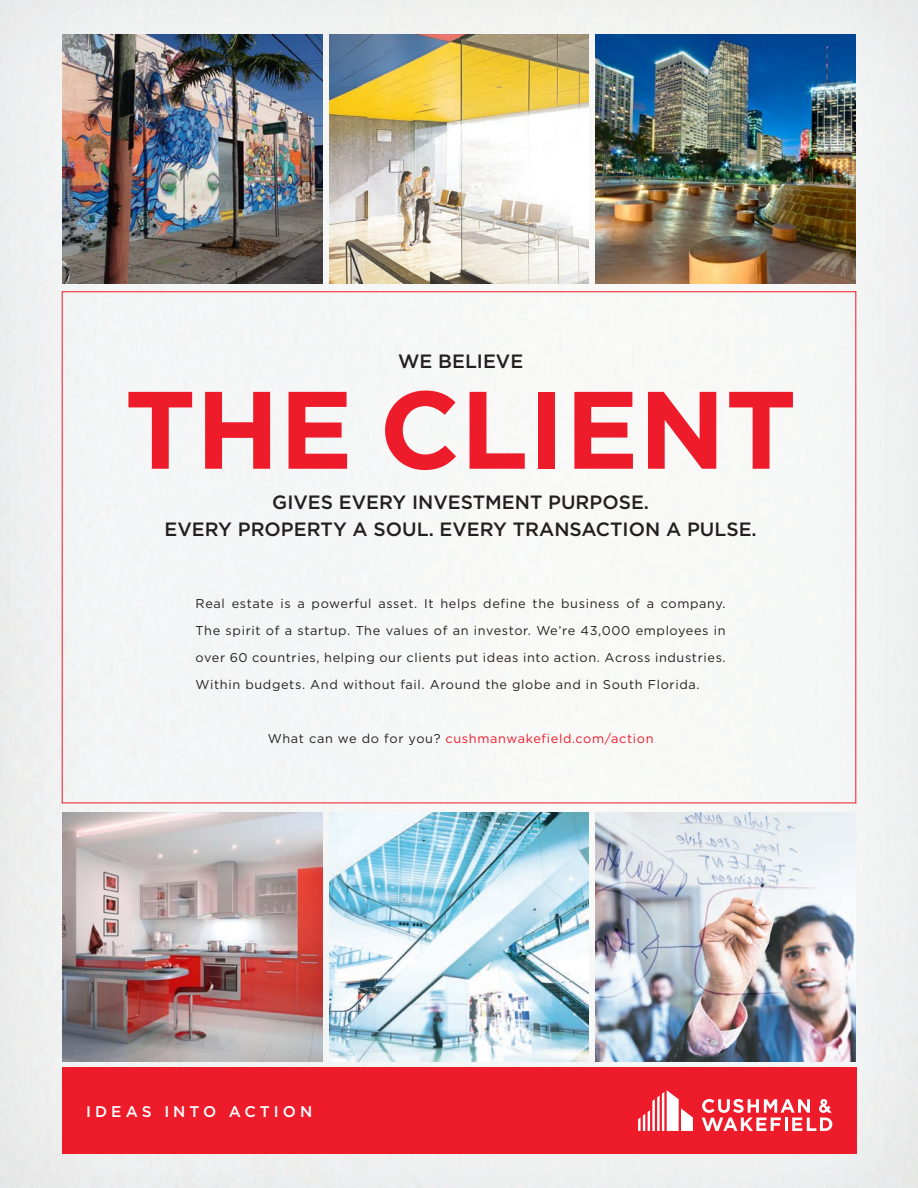
<style>
.page{position:relative;width:918px;height:1188px;background:#f5f6f6}
.page>*{position:absolute;margin:0;border:0;box-sizing:border-box;transform-origin:0 0}
.t1{font:700 109.8px "Gotham";color:#ee1b2a}
.t2{font:500 19.2px/27.2px "Gotham";color:#231f20;text-align:center}
.t3{font:500 15.45px "Gotham";letter-spacing:.26em;color:#fff}
.t4{font:12.75px/27.2px "Gotham";letter-spacing:.05em;color:#231f20;text-align:justify}
.t5{font:12.75px "Gotham";letter-spacing:.05em;color:#ee1b2a}
.s1{color:#231f20}
</style>
<div class="page">
<div style="left:62px;top:1068px;width:794px;height:86px;background:#ee1b2a"></div>
<svg style="left:638px;top:1090px;width:55px;height:41px"></svg>
<svg style="left:702px;top:1099px;width:130px;height:32px"></svg>
<img style="left:62px;top:34px;width:260px;height:249px">
<img style="left:329px;top:34px;width:260px;height:249px">
<img style="left:596px;top:34px;width:260px;height:249px">
<img style="left:62px;top:812px;width:260px;height:249px">
<img style="left:329px;top:812px;width:260px;height:249px">
<img style="left:596px;top:812px;width:260px;height:249px">
<p class="t2" style="left:398px;top:348px;width:127px">WE BELIEVE</p>
<p class="t1" style="left:125px;top:357px;width:673px">THE CLIENT</p>
<p class="t2" style="left:165px;top:488px;width:594px">GIVES EVERY INVESTMENT PURPOSE.<br>EVERY PROPERTY A SOUL. EVERY TRANSACTION A PULSE.</p>
<p class="t4" style="left:196px;top:589px;width:532px">Real estate is a powerful asset. It helps define the business of a company.<br>The spirit of a startup. The values of an investor. We’re 43,000 employees in over 60 countries, helping our clients put ideas into action. Across industries.</p>
<p class="t4" style="left:196px;top:671px;width:505px">Within budgets. And without fail. Around the globe and in South Florida.</p>
<p class="t5" style="left:268px;top:731px;width:387px"><span class="s1">What can we do for you?</span> cushmanwakefield.com/action</p>
<p class="t3" style="left:86px;top:1101px;width:228px">IDEAS INTO ACTION</p>
</div>
